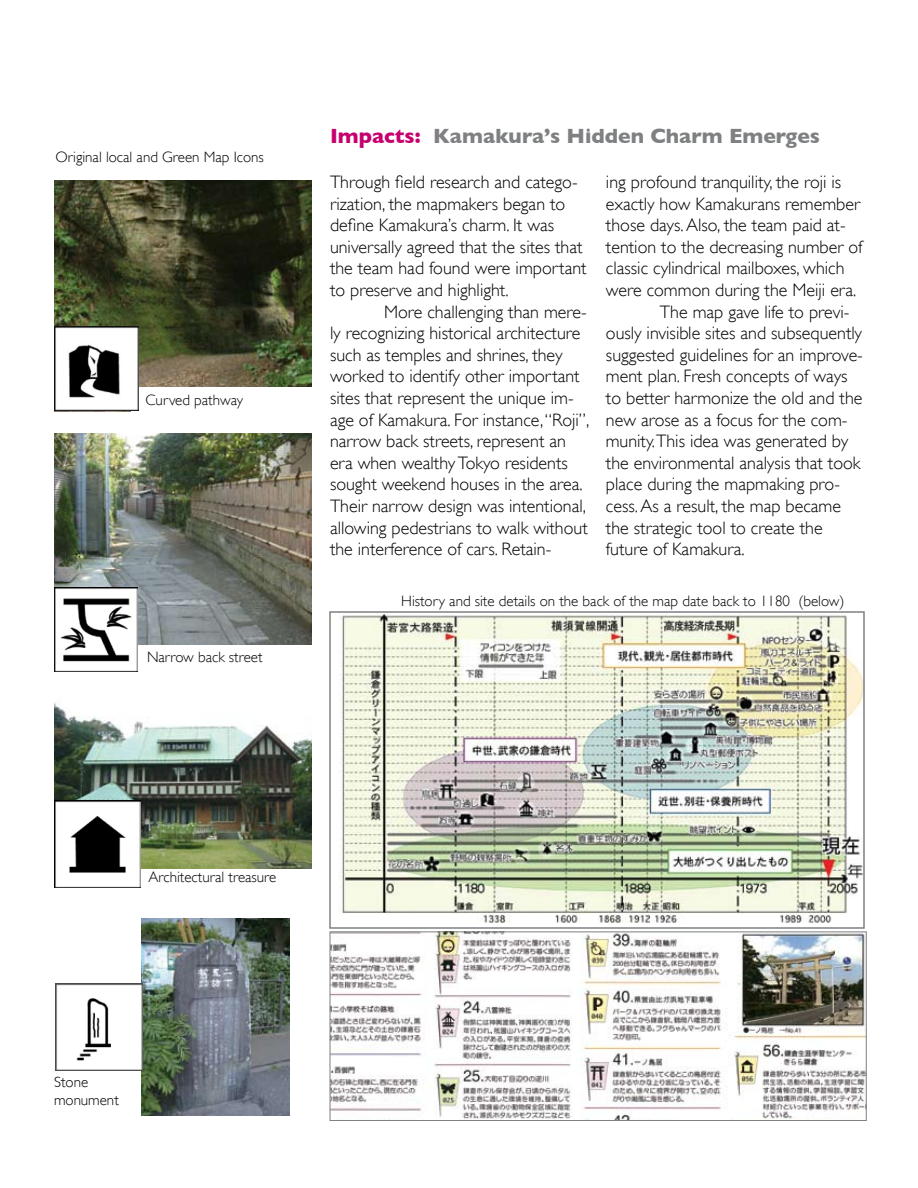
<style>
.page{position:relative;width:918px;height:1188px;background:#fff}
.page>*{position:absolute;margin:0;border:0;box-sizing:border-box;transform-origin:0 0}
.t1{font:700 21px "Gill Sans";color:#7e8082}
.t2{font:300 18px/21.6px "Gill Sans";color:#000}
.t3{font:300 15px/18px "Gill Sans";color:#000}
.s1{color:#c6006f}
</style>
<div class="page">
<img style="left:332px;top:934px;width:533px;height:185px">
<div style="left:330px;top:932px;width:537px;height:189px;border:1px solid #7e8082"></div>
<img style="left:54px;top:702px;width:258px;height:167px">
<img style="left:339px;top:614px;width:523px;height:309px">
<div style="left:329px;top:611px;width:536px;height:318px;border:2px solid #7e8082"></div>
<img style="left:54px;top:801px;width:87px;height:87px">
<img style="left:54px;top:434px;width:258px;height:211px">
<img style="left:54px;top:180px;width:258px;height:207px">
<img style="left:141px;top:918px;width:148px;height:197px">
<img style="left:56px;top:984px;width:86px;height:87px">
<img style="left:54px;top:588px;width:84px;height:84px">
<img style="left:54px;top:327px;width:84px;height:84px">
<p class="t3" style="left:56px;top:148px;width:210px">Original local and Green Map Icons</p>
<p class="t3" style="left:146px;top:391px;width:99px">Curved pathway</p>
<p class="t3" style="left:147px;top:648px;width:117px">Narrow back street</p>
<p class="t1" style="left:330px;top:124px;width:492px"><span class="s1">Impacts:</span> Kamakura’s Hidden Charm Emerges</p>
<p class="t2" style="left:330px;top:171px;width:258px">Through field research and catego&shy;rization, the mapmakers began to define Kamakura’s charm. It was universally agreed that the sites that the team had found were important to preserve and highlight.</p>
<p class="t2" style="left:330px;top:301px;width:261px;text-indent:54px">More challenging than mere&shy;ly recognizing historical architecture such as temples and shrines, they worked to identify other important sites that represent the unique im&shy;age of Kamakura. For instance, “Roji”, narrow back streets, represent an era when wealthy Tokyo residents sought weekend houses in the area.<br>Their narrow design was intentional, allowing pedestrians to walk without the interference of cars. Retain-</p>
<p class="t2" style="left:606px;top:171px;width:237px">ing profound tranquility, the roji is</p>
<p class="t2" style="left:606px;top:193px;width:256px">exactly how Kamakurans remember</p>
<p class="t2" style="left:606px;top:214px;width:241px">those days. Also, the team paid at-</p>
<p class="t2" style="left:606px;top:236px;width:258px">tention to the decreasing number of</p>
<p class="t2" style="left:606px;top:257px;width:240px">classic cylindrical mailboxes, which</p>
<p class="t2" style="left:606px;top:279px;width:252px">were common during the Meiji era.</p>
<p class="t2" style="left:660px;top:301px;width:191px">The map gave life to previ-</p>
<p class="t2" style="left:606px;top:322px;width:258px">ously invisible sites and subsequently</p>
<p class="t2" style="left:606px;top:344px;width:258px">suggested guidelines for an improve-</p>
<p class="t2" style="left:606px;top:365px;width:243px">ment plan. Fresh concepts of ways</p>
<p class="t2" style="left:606px;top:387px;width:258px">to better harmonize the old and the</p>
<p class="t2" style="left:606px;top:409px;width:243px">new arose as a focus for the com-</p>
<p class="t2" style="left:606px;top:430px;width:244px">munity.This idea was generated by</p>
<p class="t2" style="left:606px;top:452px;width:256px">the environmental analysis that took</p>
<p class="t2" style="left:606px;top:473px;width:236px">place during the mapmaking pro-</p>
<p class="t2" style="left:606px;top:495px;width:237px">cess. As a result, the map became</p>
<p class="t2" style="left:606px;top:517px;width:218px">the strategic tool to create the</p>
<p class="t2" style="left:606px;top:538px;width:140px">future of Kamakura.</p>
<p class="t3" style="left:401px;top:591px;width:445px">History and site details on the back of the map date back to 1180 (below)</p>
<p class="t3" style="left:149px;top:868px;width:129px">Architectural treasure</p>
<p class="t3" style="left:54px;top:1073px;width:66px">Stone monument</p>
</div>
